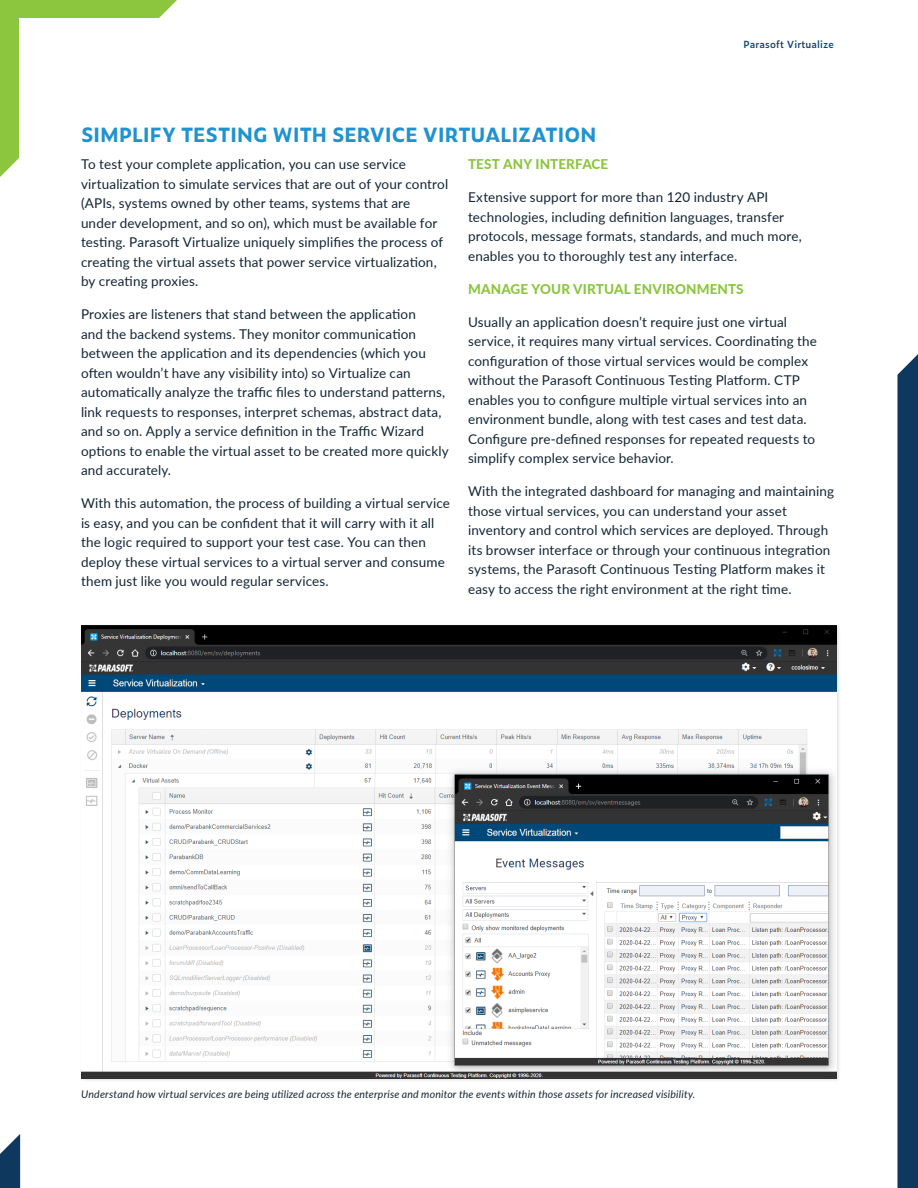
<style>
.page{position:relative;width:918px;height:1188px;background:#fff}
.page>*{position:absolute;margin:0;border:0;box-sizing:border-box;transform-origin:0 0}
.SubHead{font:700 19.5px "Zeitung Pro";letter-spacing:-.005em;color:#1f92d1}
.Body{font:13.5px/19.5px "Lato";letter-spacing:.01em;color:#132536}
.Body-2{font:800 13.5px "Lato";letter-spacing:.01em;color:#8bc63e}
.t1{font:italic 10.5px "Lato";letter-spacing:.02em;color:#132536}
.t2{font:600 9.9px "Zeitung Pro";letter-spacing:.01em;color:#074877}
</style>
<div class="page">
<svg style="left:0;top:0;width:177px;height:177px"></svg>
<div style="left:20px;top:19px;width:153px;height:156px;background:#fff"></div>
<svg style="left:0;top:1134px;width:20px;height:54px"></svg>
<img style="left:82px;top:625px;width:755px;height:454px">
<div style="left:897px;top:354px;width:21px;height:834px;background:#0e385e"></div>
<p class="t2" style="left:743px;top:36px;width:92px">Parasoft Virtualize</p>
<p class="SubHead" style="left:81px;top:119px;width:517px">SIMPLIFY TESTING WITH SERVICE VIRTUALIZATION</p>
<p class="Body" style="left:81px;top:154px;width:369px">To test your complete application, you can use service virtualization to simulate services that are out of your control (APIs, systems owned by other teams, systems that are under development, and so on), which must be available for testing. Parasoft Virtualize uniquely simplifies the process of creating the virtual assets that power service virtualization, by creating proxies.</p>
<p class="Body" style="left:81px;top:304px;width:369px">Proxies are listeners that stand between the application<br>and the backend systems. They monitor communication between the application and its dependencies (which you often wouldn’t have any visibility into) so Virtualize can automatically analyze the traffic files to understand patterns, link requests to responses, interpret schemas, abstract data, and so on. Apply a service definition in the Traffic Wizard options to enable the virtual asset to be created more quickly and accurately.</p>
<p class="Body" style="left:81px;top:493px;width:370px">With this automation, the process of building a virtual service is easy, and you can be confident that it will carry with it all the logic required to support your test case. You can then deploy these virtual services to a virtual server and consume them just like you would regular services.</p>
<p class="Body-2" style="left:468px;top:154px;width:142px">TEST ANY INTERFACE</p>
<p class="Body" style="left:468px;top:187px;width:335px">Extensive support for more than 120 industry API technologies, including definition languages, transfer protocols, message formats, standards, and much more, enables you to thoroughly test any interface.</p>
<p class="Body-2" style="left:468px;top:279px;width:277px">MANAGE YOUR VIRTUAL ENVIRONMENTS</p>
<p class="Body" style="left:468px;top:312px;width:351px">Usually an application doesn’t require just one virtual service, it requires many virtual services. Coordinating the configuration of those virtual services would be complex without the Parasoft Continuous Testing Platform. CTP enables you to configure multiple virtual services into an environment bundle, along with test cases and test data.<br>Configure pre-defined responses for repeated requests to simplify complex service behavior.</p>
<p class="Body" style="left:468px;top:481px;width:368px">With the integrated dashboard for managing and maintaining those virtual services, you can understand your asset inventory and control which services are deployed. Through its browser interface or through your continuous integration systems, the Parasoft Continuous Testing Platform makes it easy to access the right environment at the right time.</p>
<p class="t1" style="left:81px;top:1087px;width:616px">Understand how virtual services are being utilized across the enterprise and monitor the events within those assets for increased visibility.</p>
</div>
